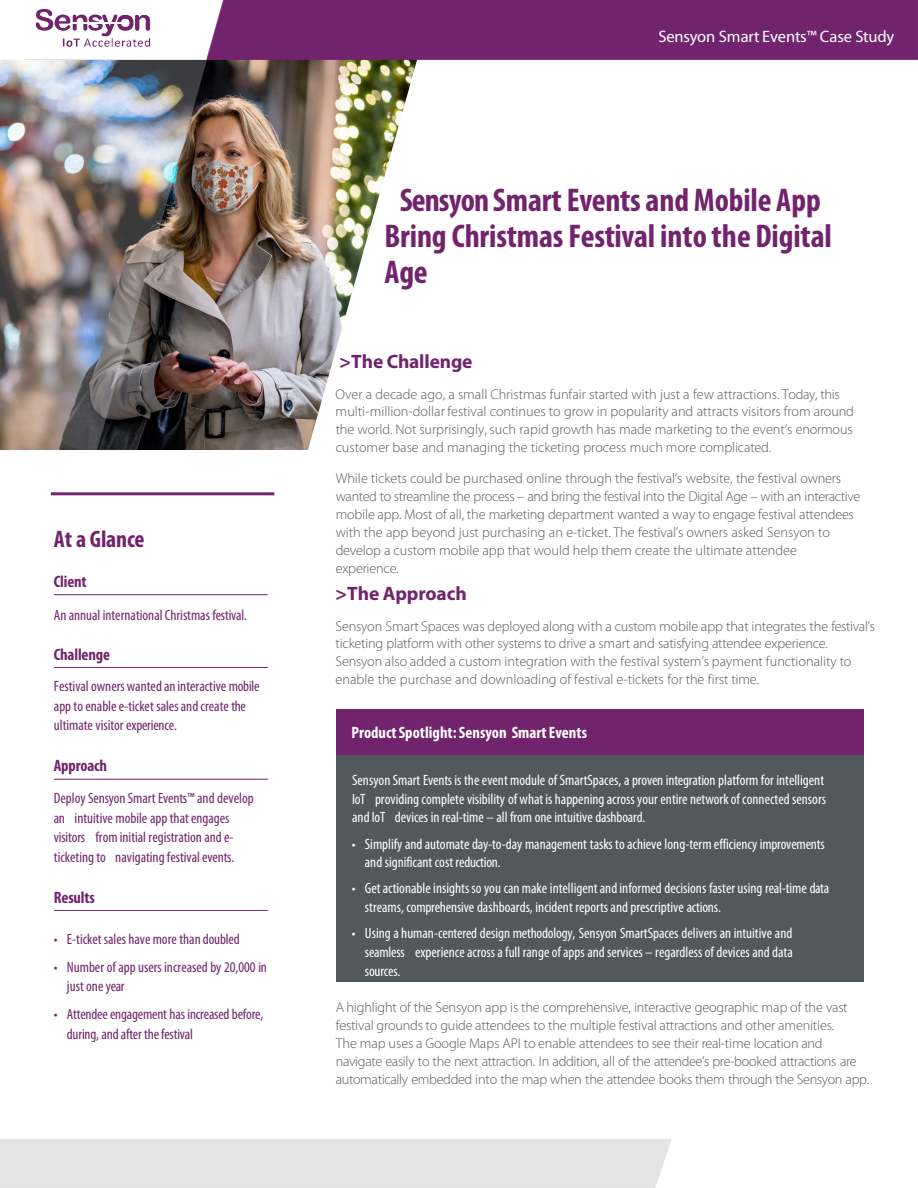
<style>
.page{position:relative;width:918px;height:1188px;background:#fff}
.page>*{position:absolute;margin:0;border:0;box-sizing:border-box;transform-origin:0 0}
.t1{font:700 condensed 33px/36px "Myriad Pro";letter-spacing:-.005em;color:#71246d}
.t2{font:700 condensed 24px "Myriad Pro";letter-spacing:-.005em;color:#71246d}
.t3{font:700 19.5px "Myriad Pro";letter-spacing:-.01em;color:#71246d}
.t4{font:700 condensed 16.5px "Myriad Pro";color:#fff}
.t5{font:700 condensed 16.5px "Myriad Pro";letter-spacing:-.01em;color:#71246d}
.t6{font:16.5px "Myriad Pro";letter-spacing:-.01em;color:#fff}
.t7{font:condensed 15px/18.8px "Myriad Pro";color:#fff}
.t8{font:condensed 15px/19.5px "Myriad Pro";color:#71246d}
.t9{font:300 14.25px/18px "Myriad Pro";letter-spacing:-.005em;color:#51595f}
</style>
<div class="page">
<img style="left:224px;top:60px;width:45px;height:389px">
<img style="left:269px;top:60px;width:148px;height:436px">
<hr style="left:54px;top:594px;width:214px;height:1px;background:#71246d">
<hr style="left:54px;top:667px;width:214px;height:1px;background:#71246d">
<hr style="left:54px;top:779px;width:214px;height:1px;background:#71246d">
<hr style="left:54px;top:910px;width:214px;height:1px;background:#71246d">
<div style="left:336px;top:709px;width:528px;height:67px;background:#71246d"></div>
<hr style="left:51px;top:492px;width:223px;height:3px;background:#71246d">
<div style="left:0;top:1139px;width:672px;height:49px;background:#e5e4e4"></div>
<div style="left:224px;top:0;width:694px;height:60px;background:#71246d"></div>
<img style="left:0;top:0;width:224px;height:450px">
<div style="left:336px;top:755px;width:528px;height:227px;background:#51595f"></div>
<svg style="left:0;top:0;width:223px;height:60px"></svg>
<p class="t2" style="left:54px;top:524px;width:92px">At a Glance</p>
<p class="t5" style="left:54px;top:571px;width:34px">Client</p>
<p class="t8" style="left:54px;top:605px;width:195px">An annual internationalChristmas festival.</p>
<p class="t5" style="left:54px;top:644px;width:58px">Challenge</p>
<p class="t8" style="left:54px;top:677px;width:207px">Festivalownerswantedan interactive mobile app to enable e-ticket salesand create the ultimate visitor experience.</p>
<p class="t5" style="left:54px;top:755px;width:55px">Approach</p>
<p class="t8" style="left:54px;top:788px;width:201px">Deploy Sensyon Smart Events™ and develop an intuitive mobile app thatengages visitors frominitial registration and e&shy;ticketing to navigating festivalevents.</p>
<p class="t5" style="left:54px;top:887px;width:43px">Results</p>
<p class="t8" style="left:54px;top:929px;width:187px">• E-ticketsales havemore than doubled</p>
<p class="t8" style="left:67px;top:957px;width:202px;text-indent:-13px">• Number of app users increased by 20,000 in just one year</p>
<p class="t8" style="left:67px;top:1005px;width:198px;text-indent:-13px">• Attendee engagement has increased before, during, andafter thefestival</p>
<p class="t6" style="left:658px;top:26px;width:238px">Sensyon Smart Events™ Case Study</p>
<h2 class="t1" style="left:385px;top:181px;width:449px;text-indent:15px">SensyonSmartEvents andMobile App<br>Bring ChristmasFestival into the Digital<br>Age</h2>
<p class="t3" style="left:340px;top:349px;width:134px">&gt;The Challenge</p>
<p class="t9" style="left:336px;top:385px;width:520px">Over a decade ago, a small Christmas funfair started with just a few attractions. Today, this multi-million-dollar festival continues to grow in popularity and attracts visitors from around the world. Not surprisingly, such rapid growth has made marketing to the event’s enormous customer base and managing the ticketing process much more complicated.</p>
<p class="t9" style="left:336px;top:470px;width:526px">While tickets could be purchased online through the festival’s website, the festival owners wanted to streamline the process – and bring the festival into the Digital Age – with an interactive mobile app. Most of all, the marketing department wanted a way to engage festival attendees with the app beyond just purchasing an e-ticket. The festival’s owners asked Sensyon to develop a custom mobile app that would help them create the ultimate attendee experience.</p>
<p class="t3" style="left:336px;top:581px;width:133px">&gt;The Approach</p>
<p class="t9" style="left:336px;top:617px;width:541px">Sensyon Smart Spaces was deployed along with a custom mobile app that integrates the festival’s ticketing platform with other systems to drive a smart and satisfying attendee experience.</p>
<p class="t9" style="left:336px;top:653px;width:517px">Sensyon also added a custom integration with the festival system’s payment functionality to enable the purchase and downloading of festival e-tickets for the first time.</p>
<p class="t4" style="left:352px;top:722px;width:237px">Product Spotlight: Sensyon Smart Events</p>
<p class="t7" style="left:352px;top:770px;width:475px">Sensyon Smart Events is the event module of SmartSpaces, a proven integration platform for intelligent<br>IoT providing complete visibility of what is happeningacross your entire networkof connectedsensors and IoT devices in real-time – all from one intuitive dashboard.</p>
<p class="t7" style="left:365px;top:834px;width:461px;text-indent:-13px">• Simplify and automate day-to-day management tasks to achieve long-termefficiency improvements and significant cost reduction.</p>
<p class="t7" style="left:365px;top:879px;width:466px;text-indent:-13px">• Get actionable insights so you canmake intelligentand informed decisions faster using real-time data streams, comprehensive dashboards, incident reports and prescriptive actions.</p>
<p class="t7" style="left:365px;top:924px;width:429px;text-align:justify;text-indent:-13px">• Using a human-centered design methodology, Sensyon SmartSpaces delivers an intuitive and seamless experience across afull range of apps and services – regardless of devices and data sources.</p>
<p class="t9" style="left:336px;top:999px;width:535px">A highlight of the Sensyon app is the comprehensive, interactive geographic map of the vast festival grounds to guide attendees to the multiple festival attractions and other amenities.<br>The map uses a Google Maps API to enable attendees to see their real-time location and navigate easily to the next attraction. In addition, all of the attendee’s pre-booked attractions are automatically embedded into the map when the attendee books them through the Sensyon app.</p>
</div>
